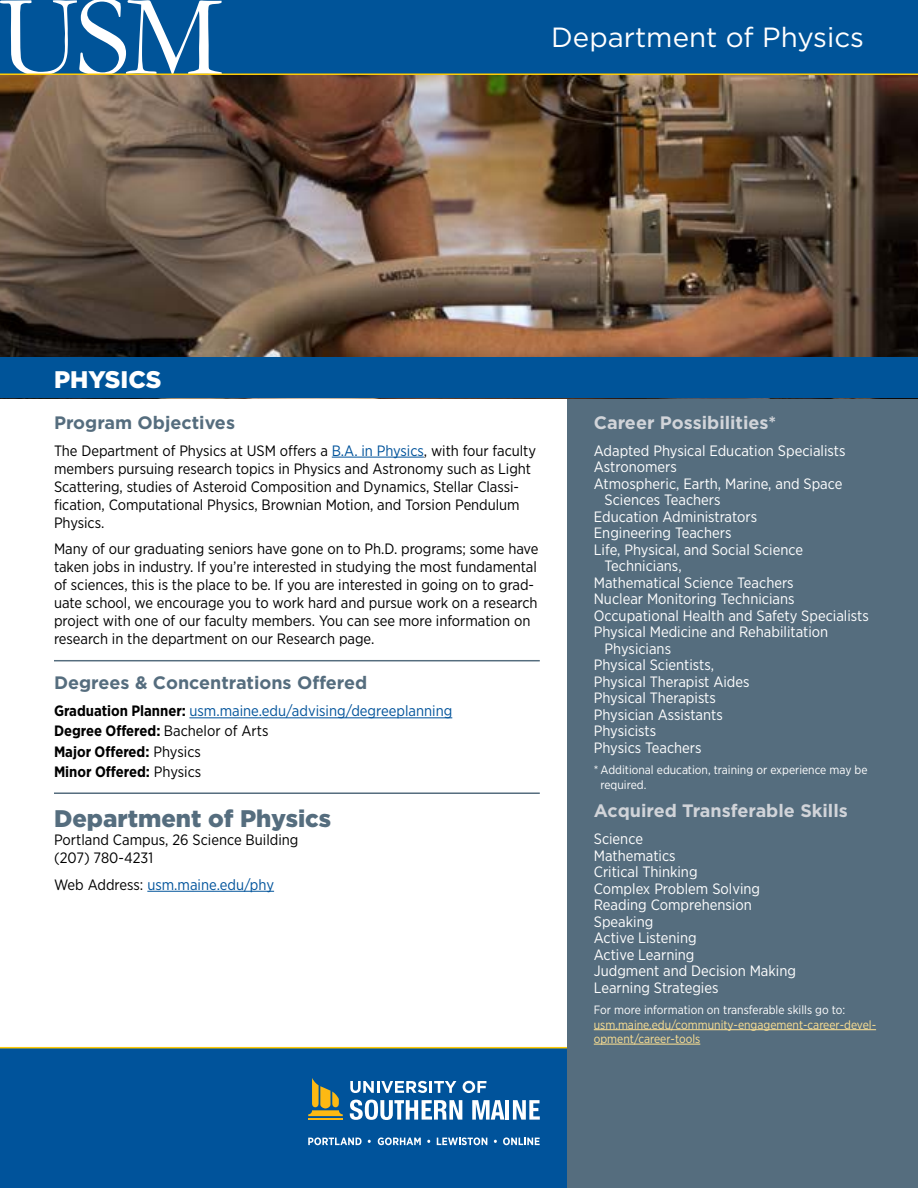
<style>
.page{position:relative;width:918px;height:1188px;background:#fff}
.page>*{position:absolute;margin:0;border:0;box-sizing:border-box;transform-origin:0 0}
.t1{font:27.75px "Gotham";color:#fff}
.t2{font:900 24px "Gotham";color:#556d7e}
.t3{font:900 24px "Gotham";color:#fff}
.t4{font:700 18px "Gotham";color:#556d7e}
.t5{font:700 18px "Gotham";color:#d1d4d9}
.t6{font:15px/18px "Gotham Narrow";letter-spacing:-.005em;color:#000}
.t7{font:15px/16.5px "Gotham Narrow";color:#fff}
.t8{font:700 15px/20.1px "Gotham Narrow";color:#000}
.t9{font:15px "Gotham Narrow";color:#00539b}
.t10{font:12px/14.4px "Gotham Narrow";color:#fff}
.t11{font:12px/14.4px "Gotham Narrow";color:#ffe293}
.s1{color:#00539b}
.s2{font-weight:400;color:#00539b}
.s3{font-weight:400}
.s4{color:#000}
</style>
<div class="page">
<div style="left:0;top:1048px;width:918px;height:140px;background:#00539b"></div>
<hr style="left:0;top:1047px;width:918px;height:1px;background:#ffcb05">
<div style="left:567px;top:0;width:351px;height:1188px;background:#556d7e"></div>
<img style="left:0;top:75px;width:918px;height:283px">
<div style="left:0;top:0;width:918px;height:74px;background:#005499"></div>
<svg style="left:0;top:0;width:222px;height:74px"></svg>
<hr style="left:0;top:74px;width:918px;height:1px;background:#ffcb05">
<div style="left:0;top:358px;width:918px;height:40px;background:#005499"></div>
<svg style="left:308px;top:1137px;width:54px;height:8px"></svg>
<svg style="left:378px;top:1137px;width:43px;height:8px"></svg>
<svg style="left:437px;top:1137px;width:50px;height:8px"></svg>
<svg style="left:503px;top:1137px;width:37px;height:8px"></svg>
<hr style="left:308px;top:1118px;width:35px;height:2px;background:#fdb913">
<svg style="left:308px;top:1078px;width:35px;height:38px"></svg>
<svg style="left:350px;top:1100px;width:112px;height:20px"></svg>
<svg style="left:472px;top:1100px;width:32px;height:20px"></svg>
<hr style="left:505px;top:1100px;width:4px;height:20px;background:#fff">
<svg style="left:513px;top:1100px;width:27px;height:20px"></svg>
<svg style="left:350px;top:1081px;width:106px;height:12px"></svg>
<svg style="left:463px;top:1081px;width:23px;height:12px"></svg>
<hr style="left:594px;top:1029px;width:282px;height:1px;background:#ffe293">
<hr style="left:594px;top:1044px;width:106px;height:1px;background:#ffe293">
<hr style="left:189px;top:717px;width:263px;height:1px;background:#00539b">
<hr style="left:332px;top:457px;width:92px;height:1px;background:#00539b">
<hr style="left:147px;top:891px;width:127px;height:1px;background:#00539b">
<hr style="left:54px;top:792px;width:486px;height:2px;background:#556d7e">
<hr style="left:54px;top:660px;width:486px;height:1px;background:#556d7e">
<h1 class="t1" style="left:551px;top:20px;width:314px">Department of Physics</h1>
<h2 class="t3" style="left:54px;top:363px;width:109px">PHYSICS</h2>
<p class="t4" style="left:54px;top:411px;width:183px">Program Objectives</p>
<p class="t6" style="left:54px;top:441px;width:484px">The Department of Physics at USM offers a <span class="s1">B.A. in Physics</span>, with four faculty members pursuing research topics in Physics and Astronomy such as Light Scattering, studies of Asteroid Composition and Dynamics, Stellar Classi&shy;fication, Computational Physics, Brownian Motion, and Torsion Pendulum Physics.</p>
<p class="t6" style="left:54px;top:540px;width:486px">Many of our graduating seniors have gone on to Ph.D. programs; some have taken jobs in industry. If you’re interested in studying the most fundamental of sciences, this is the place to be. If you are interested in going on to grad&shy;uate school, we encourage you to work hard and pursue work on a research project with one of our faculty members. You can see more information on research in the department on our Research page.</p>
<p class="t4" style="left:54px;top:671px;width:315px">Degrees &amp; Concentrations Offered</p>
<p class="t8" style="left:54px;top:701px;width:400px">Graduation Planner: <span class="s2">usm.maine.edu/advising/degreeplanning </span>Degree Offered: <span class="s3">Bachelor of Arts<br></span>Major Offered: <span class="s3">Physics<br></span>Minor Offered: <span class="s3">Physics</span></p>
<h2 class="t2" style="left:54px;top:802px;width:279px">Department of Physics</h2>
<p class="t6" style="left:54px;top:831px;width:246px">Portland Campus, 26 Science Building (207) 780-4231</p>
<p class="t9" style="left:54px;top:875px;width:222px"><span class="s4">Web Address:</span> usm.maine.edu/phy</p>
<p class="t5" style="left:594px;top:411px;width:184px">Career Possibilities*</p>
<p class="t7" style="left:594px;top:442px;width:253px">Adapted Physical Education Specialists</p>
<p class="t7" style="left:594px;top:459px;width:85px">Astronomers</p>
<p class="t7" style="left:594px;top:475px;width:250px">Atmospheric, Earth, Marine, and Space</p>
<p class="t7" style="left:605px;top:492px;width:118px">Sciences Teachers</p>
<p class="t7" style="left:594px;top:508px;width:165px">Education Administrators</p>
<p class="t7" style="left:594px;top:525px;width:139px">Engineering Teachers</p>
<p class="t7" style="left:594px;top:541px;width:211px">Life, Physical, and Social Science</p>
<p class="t7" style="left:605px;top:558px;width:79px">Technicians,</p>
<p class="t7" style="left:594px;top:574px;width:201px">Mathematical Science Teachers</p>
<p class="t7" style="left:594px;top:591px;width:202px">Nuclear Monitoring Technicians</p>
<p class="t7" style="left:594px;top:607px;width:276px">Occupational Health and Safety Specialists</p>
<p class="t7" style="left:594px;top:624px;width:236px">Physical Medicine and Rehabilitation</p>
<p class="t7" style="left:605px;top:640px;width:68px">Physicians</p>
<p class="t7" style="left:594px;top:657px;width:122px">Physical Scientists,</p>
<p class="t7" style="left:594px;top:673px;width:157px">Physical Therapist Aides</p>
<p class="t7" style="left:594px;top:690px;width:124px">Physical Therapists</p>
<p class="t7" style="left:594px;top:706px;width:131px">Physician Assistants</p>
<p class="t7" style="left:594px;top:723px;width:64px">Physicists</p>
<p class="t7" style="left:594px;top:739px;width:109px">Physics Teachers</p>
<p class="t10" style="left:601px;top:762px;width:269px;text-indent:-7px">* Additional education, training or experience may be required.</p>
<p class="t5" style="left:594px;top:799px;width:256px">Acquired Transferable Skills</p>
<p class="t7" style="left:594px;top:831px;width:204px">Science<br>Mathematics<br>Critical Thinking<br>Complex Problem Solving<br>Reading Comprehension<br>Speaking<br>Active Listening<br>Active Learning<br>Judgment and Decision Making<br>Learning Strategies</p>
<p class="t10" style="left:594px;top:1002px;width:253px">For more information on transferable skills go to:</p>
<p class="t11" style="left:594px;top:1017px;width:284px">usm.maine.edu/community-engagement-career-devel&shy;opment/career-tools</p>
</div>
